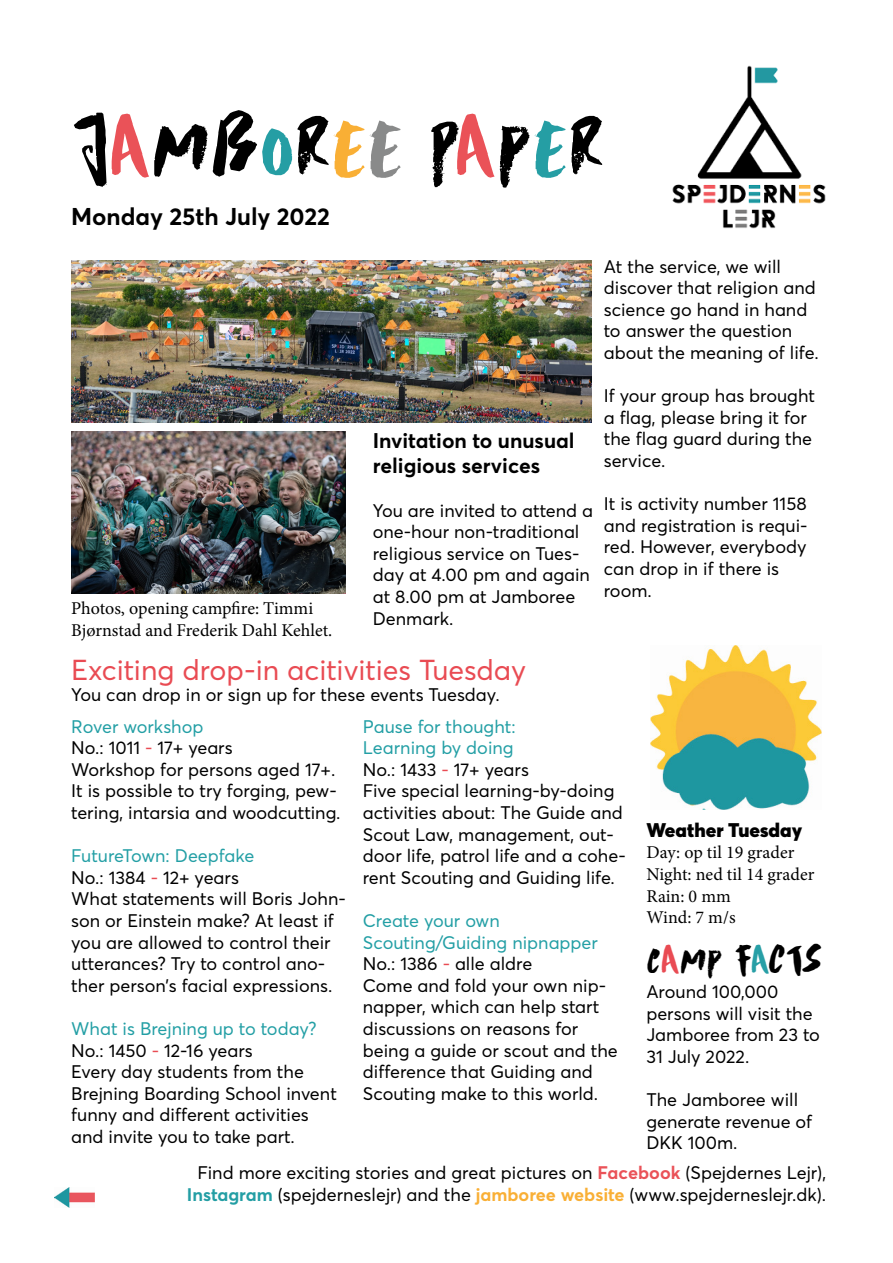
<style>
.page{position:relative;width:893px;height:1263px;background:#fff}
.page>*{position:absolute;margin:0;border:0;box-sizing:border-box;transform-origin:0 0}
.t1{font:85.5px "Scrawny Cat";color:#000}
.t2{font:39px "Scrawny Cat";color:#000}
.t3{font:28.5px "Averta";color:#e94b53}
.t4{font:700 24px "Averta";color:#000}
.t5{font:700 21px/25.2px "Averta";color:#000}
.t6{font:900 19.5px "Averta";color:#000}
.t7{font:18px/21.6px "Averta";color:#000}
.t8{font:18px/21.6px "Minion Pro";color:#000}
.s1{color:#ea5258}
.s2{color:#259ea4}
.s3{color:#f9af35}
.s4{color:#898a8a}
.s5{color:#239fa5}
.s6{color:#e94b53}
.s7{font-weight:700;color:#ea5258}
.s8{font-weight:700;color:#239ea4}
.s9{font-weight:700;color:#f9af35}
.s10{color:#279fa6}
</style>
<div class="page">
<img style="left:672px;top:65px;width:154px;height:164px">
<img style="left:54px;top:1187px;width:41px;height:21px">
<img style="left:651px;top:646px;width:170px;height:164px">
<img style="left:71px;top:432px;width:275px;height:161px">
<img style="left:71px;top:261px;width:520px;height:161px">
<h1 class="t1" style="left:71px;top:93px;width:535px">J<span class="s1">a</span>mb<span class="s2">o</span>r<span class="s3">e</span><span class="s4">e</span> P<span class="s1">a</span>p<span class="s2">e</span>r</h1>
<h3 class="t4" style="left:71px;top:201px;width:260px">Monday 25th July 2022</h3>
<p class="t8" style="left:71px;top:598px;width:263px">Photos, opening campfire: Timmi<br>Bjørnstad and Frederik Dahl Kehlet.</p>
<p class="t5" style="left:373px;top:428px;width:203px">Invitation to unusual religious services</p>
<p class="t7" style="left:373px;top:499px;width:222px">You are invited to attend a one-hour non-traditional religious service on Tues&shy;day at 4.00 pm and again at 8.00 pm at Jamboree<br>Denmark.</p>
<h3 class="t3" style="left:71px;top:652px;width:456px">Exciting drop-in acitivities Tuesday</h3>
<p class="t7" style="left:71px;top:684px;width:430px">You can drop in or sign up for these events Tuesday.</p>
<p class="t7" style="left:604px;top:255px;width:216px">At the service, we will discover that religion and science go hand in hand to answer the question about the meaning of life.</p>
<p class="t7" style="left:604px;top:385px;width:213px">If your group has brought a flag, please bring it for the flag guard during the service.</p>
<p class="t7" style="left:604px;top:493px;width:205px">It is activity number 1158 and registration is requi&shy;red. However, everybody can drop in if there is room.</p>
<p class="t7" style="left:363px;top:715px;width:264px"><span class="s5">Pause for thought:<br>Learning by doing<br></span>No.: 1433 <span class="s6">-</span> 17+ years<br>Five special learning-by-doing activities about: The Guide and<br>Scout Law, management, out&shy;door life, patrol life and a cohe&shy;rent Scouting and Guiding life.</p>
<p class="t7" style="left:363px;top:910px;width:256px"><span class="s5">Create your own<br>Scouting/Guiding nipnapper<br></span>No.: 1386 <span class="s6">-</span> alle aldre<br>Come and fold your own nip&shy;napper, which can help start discussions on reasons for being a guide or scout and the difference that Guiding and<br>Scouting make to this world.</p>
<p class="t7" style="left:71px;top:715px;width:271px"><span class="s5">Rover workshop<br></span>No.: 1011 <span class="s6">-</span> 17+ years<br>Workshop for persons aged 17+.<br>It is possible to try forging, pew&shy;tering, intarsia and woodcutting.</p>
<p class="t7" style="left:71px;top:845px;width:276px"><span class="s5">FutureTown: Deepfake<br></span>No.: 1384 <span class="s6">-</span> 12+ years<br>What statements will Boris John&shy;son or Einstein make? At least if you are allowed to control their utterances? Try to control ano&shy;ther person’s facial expressions.</p>
<p class="t7" style="left:71px;top:1018px;width:267px"><span class="s5">What is Brejning up to today?<br></span>No.: 1450 <span class="s6">-</span> 12-16 years<br>Every day students from the<br>Brejning Boarding School invent funny and different activities and invite you to take part.</p>
<p class="t7" style="left:187px;top:1162px;width:641px;text-align:center">Find more exciting stories and great pictures on <span class="s7">Facebook</span> (Spejdernes Lejr),<br><span class="s8">Instagram</span> (spejderneslejr) and the <span class="s9">jamboree website</span> (www.spejderneslejr.dk).</p>
<p class="t6" style="left:646px;top:817px;width:157px">Weather Tuesday</p>
<p class="t8" style="left:646px;top:842px;width:169px">Day: op til 19 grader<br>Night: ned til 14 grader<br>Rain: 0 mm<br>Wind: 7 m/s</p>
<h2 class="t2" style="left:646px;top:936px;width:178px">C<span class="s6">a</span>mp f<span class="s10">a</span>cts</h2>
<p class="t7" style="left:646px;top:981px;width:175px">Around 100,000 persons will visit the<br>Jamboree from 23 to<br>31 July 2022.</p>
<p class="t7" style="left:646px;top:1089px;width:167px">The Jamboree will generate revenue of<br>DKK 100m.</p>
</div>
